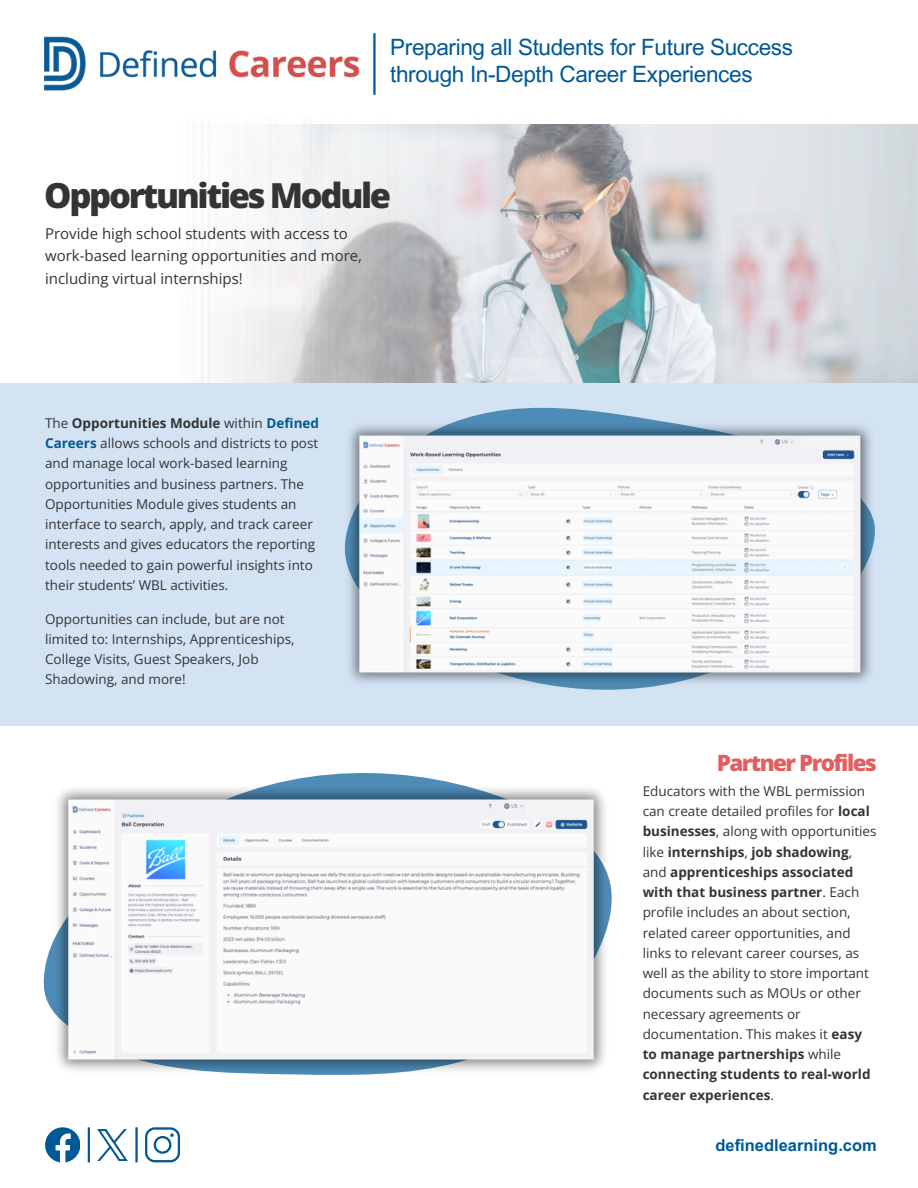
<style>
.page{position:relative;width:918px;height:1188px;background:#fff}
.page>*{position:absolute;margin:0;border:0;box-sizing:border-box;transform-origin:0 0}
.t1{font:800 34.5px "Open Sans";letter-spacing:-.07em;color:#333436}
.t2{font:22.5px/27px "Arial MT Pro";letter-spacing:-.015em;color:#005994}
.t3{font:800 22.5px "Open Sans";letter-spacing:-.07em;color:#e25f5f}
.t4{font:700 16.5px "Arial MT Pro";color:#005994}
.t5{font:15px/22.5px "Open Sans";color:#333436}
.t6{font:13.5px/20.2px "Open Sans";color:#333436}
.s1{font-weight:700}
.s2{font-weight:700;color:#005994}
</style>
<div class="page">
<img style="left:171px;top:124px;width:747px;height:260px">
<div style="left:0;top:384px;width:918px;height:342px;background:#d4e3f4"></div>
<svg style="left:45px;top:1127px;width:35px;height:35px"></svg>
<hr style="left:88px;top:1127px;width:2px;height:35px;background:#005994">
<img style="left:98px;top:1130px;width:29px;height:30px">
<hr style="left:135px;top:1127px;width:3px;height:35px;background:#005994">
<svg style="left:145px;top:1127px;width:35px;height:35px"></svg>
<img style="left:44px;top:37px;width:316px;height:54px">
<hr style="left:373px;top:33px;width:3px;height:62px;background:#005994">
<svg style="left:470px;top:407px;width:165px;height:10px;fill:#4e8cb7"></svg>
<img style="left:344px;top:417px;width:531px;height:273px">
<div style="left:802px;top:438px;width:56px;height:10px;background:#f5f5f5"></div>
<img style="left:43px;top:780px;width:569px;height:295px">
<div style="left:526px;top:802px;width:65px;height:15px;background:#f5f5f5"></div>
<p class="t2" style="left:390px;top:36px;width:404px">Preparing all Students for Future Success through In-Depth Career Experiences</p>
<p class="t1" style="left:44px;top:171px;width:349px">Opportunities Module</p>
<p class="t5" style="left:45px;top:222px;width:319px">Provide high school students with access to work-based learning opportunities and more, including virtual internships!</p>
<p class="t6" style="left:45px;top:413px;width:275px">The <span class="s1">Opportunities Module</span> within <span class="s2">Defined Careers</span> allows schools and districts to post and manage local work-based learning opportunities and business partners. The Opportunities Module gives students an interface to search, apply, and track career interests and gives educators the reporting tools needed to gain powerful insights into their students’ WBL activities.</p>
<p class="t6" style="left:45px;top:608px;width:251px">Opportunities can include, but are not limited to: Internships, Apprenticeships, College Visits, Guest Speakers, Job Shadowing, and more!</p>
<p class="t3" style="left:717px;top:747px;width:162px">Partner Profiles</p>
<p class="t6" style="left:643px;top:781px;width:235px">Educators with the WBL permission can create detailed profiles for <span class="s1">local businesses</span>, along with opportunities like <span class="s1">internships</span>, <span class="s1">job shadowing</span>, and <span class="s1">apprenticeships associated with that business partner</span>. Each profile includes an about section, related career opportunities, and links to relevant career courses, as well as the ability to store important documents such as MOUs or other necessary agreements or documentation. This makes it <span class="s1">easy to manage partnerships</span> while <span class="s1">connecting students to real-world career experiences</span>.</p>
<h1 class="t4" style="left:716px;top:1139px;width:163px">definedlearning.com</h1>
</div>
